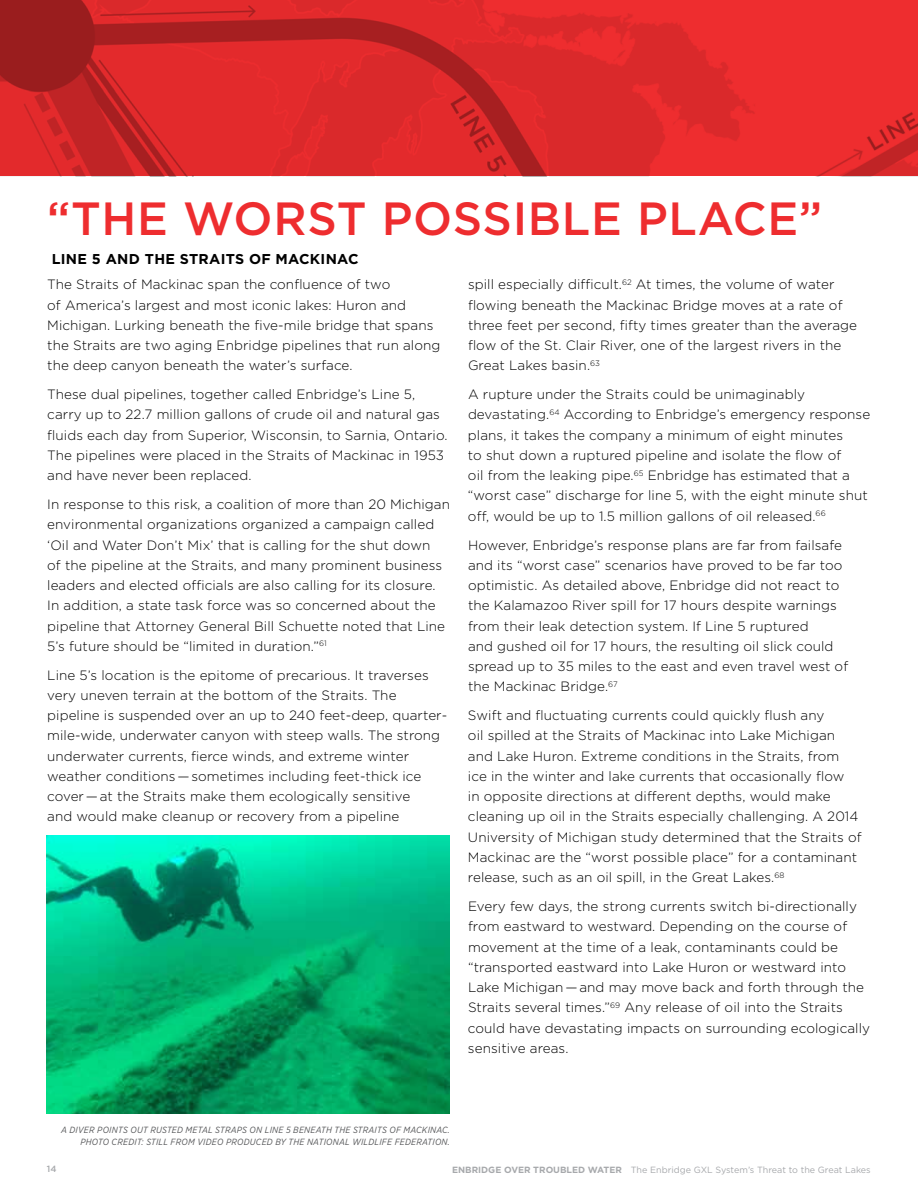
<style>
.page{position:relative;width:918px;height:1188px;background:#fff}
.page>*{position:absolute;margin:0;border:0;box-sizing:border-box;transform-origin:0 0}
.t1{font:500 46.5px "Gotham";letter-spacing:.015em;color:#ee2d2f}
.t2{font:700 14.25px "Gotham";letter-spacing:.02em;color:#000}
.t3{font:300 13.5px/20.2px "Gotham";letter-spacing:.005em;color:#000}
.t4{font:italic 9px/12px "Gotham Narrow";letter-spacing:.025em;color:#58595b;text-align:right}
.t5{font:9px "Gotham";color:#a7a9ac}
.t6{font:500 9px "Gotham";color:#a7a9ac}
.s1{font-weight:700}
</style>
<div class="page">
<img style="left:47px;top:835px;width:403px;height:279px">
<img style="left:0;top:0;width:918px;height:176px">
<h1 class="t1" style="left:47px;top:192px;width:776px">“THE WORST POSSIBLE PLACE”</h1>
<p class="t2" style="left:52px;top:251px;width:308px">LINE 5 AND THE STRAITS OF MACKINAC</p>
<p class="t3" style="left:47px;top:274px;width:395px">The Straits of Mackinac span the confluence of two<br>of America’s largest and most iconic lakes: Huron and Michigan. Lurking beneath the five-mile bridge that spans the Straits are two aging Enbridge pipelines that run along the deep canyon beneath the water’s surface.</p>
<p class="t3" style="left:47px;top:384px;width:402px">These dual pipelines, together called Enbridge’s Line 5, carry up to 22.7 million gallons of crude oil and natural gas fluids each day from Superior, Wisconsin, to Sarnia, Ontario.<br>The pipelines were placed in the Straits of Mackinac in 1953 and have never been replaced.</p>
<p class="t3" style="left:47px;top:494px;width:404px">In response to this risk, a coalition of more than 20 Michigan environmental organizations organized a campaign called ‘Oil and Water Don’t Mix’ that is calling for the shut down<br>of the pipeline at the Straits, and many prominent business leaders and elected officials are also calling for its closure.<br>In addition, a state task force was so concerned about the pipeline that Attorney General Bill Schuette noted that Line 5’s future should be “limited in duration.”<sup>61</sup></p>
<p class="t3" style="left:47px;top:665px;width:402px">Line 5’s location is the epitome of precarious. It traverses very uneven terrain at the bottom of the Straits. The pipeline is suspended over an up to 240 feet-deep, quarter&shy;mile-wide, underwater canyon with steep walls. The strong underwater currents, fierce winds, and extreme winter weather conditions—sometimes including feet-thick ice cover—at the Straits make them ecologically sensitive<br>and would make cleanup or recovery from a pipeline</p>
<p class="t3" style="left:468px;top:274px;width:391px">spill especially difficult.<sup>62</sup> At times, the volume of water flowing beneath the Mackinac Bridge moves at a rate of three feet per second, fifty times greater than the average flow of the St. Clair River, one of the largest rivers in the Great Lakes basin.<sup>63</sup></p>
<p class="t3" style="left:468px;top:384px;width:404px">A rupture under the Straits could be unimaginably devastating.<sup>64</sup> According to Enbridge’s emergency response plans, it takes the company a minimum of eight minutes<br>to shut down a ruptured pipeline and isolate the flow of<br>oil from the leaking pipe.<sup>65</sup> Enbridge has estimated that a “worst case” discharge for line 5, with the eight minute shut off, would be up to 1.5 million gallons of oil released.<sup>66</sup></p>
<p class="t3" style="left:468px;top:535px;width:382px">However, Enbridge’s response plans are far from failsafe and its “worst case” scenarios have proved to be far too optimistic. As detailed above, Enbridge did not react to the Kalamazoo River spill for 17 hours despite warnings from their leak detection system. If Line 5 ruptured<br>and gushed oil for 17 hours, the resulting oil slick could spread up to 35 miles to the east and even travel west of the Mackinac Bridge.<sup>67</sup></p>
<p class="t3" style="left:468px;top:705px;width:395px">Swift and fluctuating currents could quickly flush any<br>oil spilled at the Straits of Mackinac into Lake Michigan and Lake Huron. Extreme conditions in the Straits, from<br>ice in the winter and lake currents that occasionally flow<br>in opposite directions at different depths, would make cleaning up oil in the Straits especially challenging. A 2014<br>University of Michigan study determined that the Straits of Mackinac are the “worst possible place” for a contaminant release, such as an oil spill, in the Great Lakes.<sup>68</sup></p>
<p class="t3" style="left:468px;top:896px;width:404px">Every few days, the strong currents switch bi-directionally from eastward to westward. Depending on the course of movement at the time of a leak, contaminants could be “transported eastward into Lake Huron or westward into Lake Michigan—and may move back and forth through the Straits several times.”<sup>69</sup> Any release of oil into the Straits could have devastating impacts on surrounding ecologically sensitive areas.</p>
<p class="t4" style="left:61px;top:1124px;width:390px">A DIVER POINTS OUT RUSTED METAL STRAPS ON LINE 5 BENEATH THE STRAITS OF MACKINAC.<br>PHOTO CREDIT: STILL FROM VIDEO PRODUCED BY THE NATIONAL WILDLIFE FEDERATION.</p>
<p class="t6" style="left:47px;top:1164px;width:11px">14</p>
<p class="t5" style="left:452px;top:1164px;width:420px"><span class="s1">ENBRIDGE OVER TROUBLED WATER</span> The Enbridge GXL System’s Threat to the Great Lakes</p>
</div>
